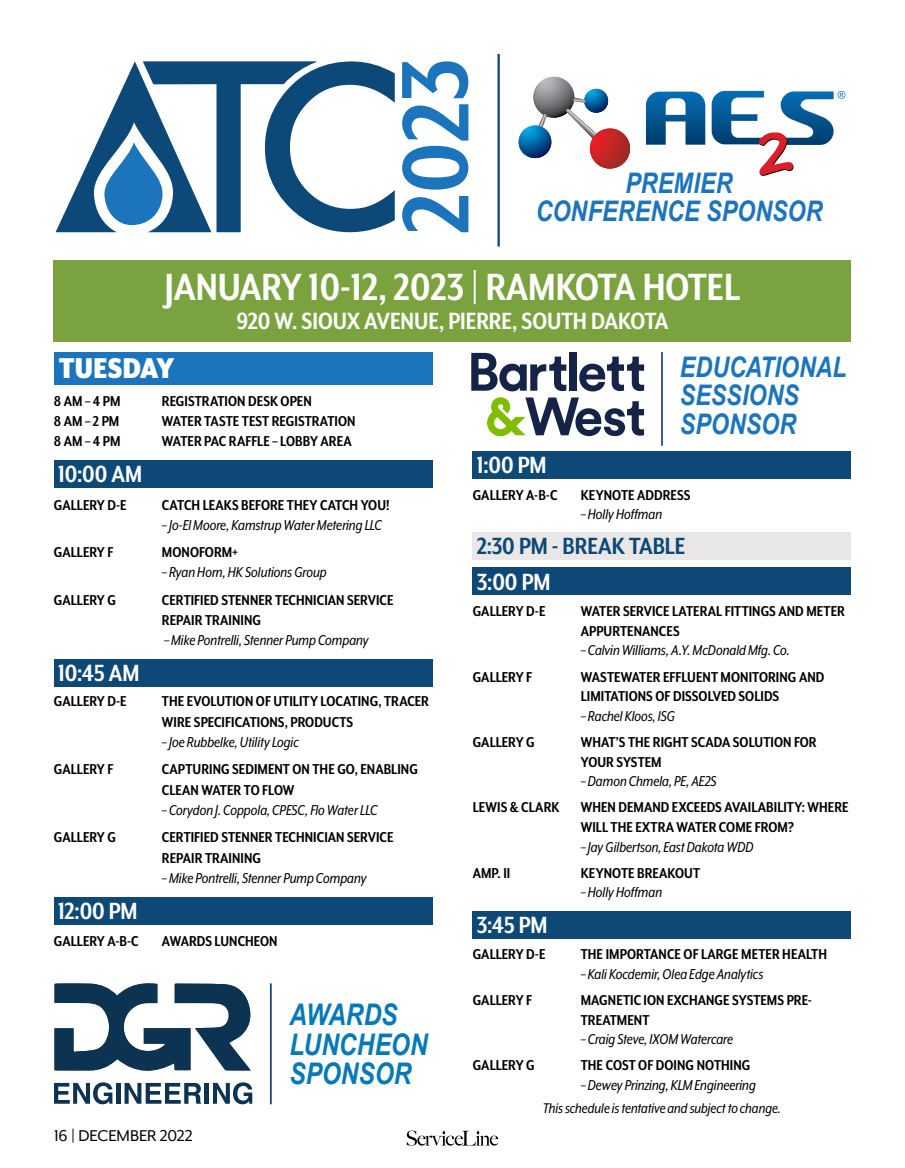
<style>
.page{position:relative;width:905px;height:1168px;background:#fff}
.page>*{position:absolute;margin:0;border:0;box-sizing:border-box;transform-origin:0 0}
.t1{font:700 43.65px "Mr Eaves XL Mod Nar OT";color:#fff}
.t2{font:900 33px "Mr Eaves XL Mod Nar OT";color:#fff}
.t3{font:italic 700 29.85px/29.8px "Arial Narrow";color:#057ab7}
.t4{font:italic 700 28.35px/28.3px "Arial Narrow";color:#1c75bc}
.t5{font:700 27px "Mr Eaves XL Mod Nar OT";letter-spacing:-.005em;color:#fff}
.t6{font:700 27px "Mr Eaves XL Mod Nar OT";color:#0d4877}
.t7{font:18px "Mr Eaves XL Mod OT";letter-spacing:-.01em;color:#000}
.t8{font:700 16.5px/19.5px "Mr Eaves XL Mod Nar OT";letter-spacing:.005em;color:#000}
.t9{font:italic 16.5px "Mr Eaves XL Mod Nar OT";color:#000}
.t10{font:italic 16.2px "Mr Eaves XL Mod Nar OT";color:#000}
</style>
<div class="page">
<svg style="left:407px;top:1130px;width:91px;height:16px"></svg>
<div style="left:54px;top:897px;width:378px;height:27px;background:#0d4877"></div>
<div style="left:54px;top:660px;width:378px;height:27px;background:#0d4877"></div>
<div style="left:54px;top:461px;width:378px;height:27px;background:#0d4877"></div>
<div style="left:54px;top:352px;width:378px;height:32px;background:#1c75bc"></div>
<hr style="left:497px;top:54px;width:3px;height:193px;background:#0d4877">
<div style="left:54px;top:261px;width:796px;height:81px;background:#7aa33f"></div>
<svg style="left:56px;top:61px;width:339px;height:171px"></svg>
<svg style="left:402px;top:196px;width:66px;height:36px"></svg>
<svg style="left:402px;top:104px;width:66px;height:86px"></svg>
<svg style="left:402px;top:61px;width:66px;height:37px"></svg>
<svg style="left:471px;top:353px;width:95px;height:38px"></svg>
<div style="left:569px;top:352px;width:7px;height:39px;background:#152347"></div>
<svg style="left:579px;top:357px;width:65px;height:34px"></svg>
<svg style="left:487px;top:397px;width:157px;height:39px"></svg>
<hr style="left:661px;top:352px;width:1px;height:94px;background:#0d4877">
<svg style="left:54px;top:983px;width:197px;height:88px"></svg>
<svg style="left:54px;top:1082px;width:58px;height:22px"></svg>
<div style="left:116px;top:1083px;width:5px;height:21px;background:#0d3353"></div>
<svg style="left:124px;top:1083px;width:77px;height:21px"></svg>
<hr style="left:205px;top:1083px;width:4px;height:21px;background:#0d3353">
<svg style="left:213px;top:1082px;width:39px;height:22px"></svg>
<hr style="left:270px;top:983px;width:2px;height:121px;background:#17406f">
<div style="left:472px;top:532px;width:378px;height:27px;background:#e9e7e7"></div>
<div style="left:472px;top:911px;width:378px;height:27px;background:#0d4877"></div>
<div style="left:472px;top:452px;width:378px;height:26px;background:#0d4877"></div>
<div style="left:472px;top:568px;width:378px;height:27px;background:#0d4877"></div>
<svg style="left:646px;top:92px;width:59px;height:53px"></svg>
<svg style="left:711px;top:91px;width:134px;height:85px"></svg>
<svg style="left:518px;top:77px;width:112px;height:92px"></svg>
<h3 class="t4" style="left:536px;top:167px;width:288px;text-align:center">PREMIER<br>CONFERENCE SPONSOR</h3>
<h1 class="t1" style="left:165px;top:265px;width:577px">JANUARY 10-12, 2023 | RAMKOTA HOTEL</h1>
<h3 class="t5" style="left:236px;top:307px;width:433px">920 W. SIOUX AVENUE, PIERRE, SOUTH DAKOTA</h3>
<h2 class="t2" style="left:59px;top:352px;width:117px">TUESDAY</h2>
<p class="t8" style="left:54px;top:391px;width:68px">8 AM – 4 PM</p>
<p class="t8" style="left:162px;top:391px;width:151px">REGISTRATION DESK OPEN</p>
<p class="t8" style="left:54px;top:411px;width:67px">8 AM – 2 PM</p>
<p class="t8" style="left:162px;top:411px;width:195px">WATER TASTE TEST REGISTRATION</p>
<p class="t8" style="left:54px;top:432px;width:68px">8 AM – 4 PM</p>
<p class="t8" style="left:162px;top:432px;width:191px">WATER PAC RAFFLE – LOBBY AREA</p>
<h3 class="t5" style="left:58px;top:461px;width:86px">10:00 AM</h3>
<p class="t8" style="left:54px;top:495px;width:74px">GALLERY D-E</p>
<p class="t8" style="left:162px;top:495px;width:229px">CATCH LEAKS BEFORE THEY CATCH YOU!</p>
<p class="t9" style="left:162px;top:517px;width:221px">– Jo-El Moore, Kamstrup Water Metering LLC</p>
<p class="t8" style="left:54px;top:542px;width:61px">GALLERY F</p>
<p class="t8" style="left:162px;top:542px;width:78px">MONOFORM+</p>
<p class="t9" style="left:162px;top:564px;width:166px">– Ryan Horn, HK Solutions Group</p>
<p class="t8" style="left:54px;top:590px;width:64px">GALLERY G</p>
<p class="t8" style="left:162px;top:589px;width:233px;line-height:20.4px">CERTIFIED STENNER TECHNICIAN SERVICE<br>REPAIR TRAINING</p>
<p class="t9" style="left:164px;top:632px;width:206px">– Mike Pontrelli, Stenner Pump Company</p>
<h3 class="t5" style="left:58px;top:660px;width:83px">10:45 AM</h3>
<p class="t8" style="left:54px;top:692px;width:74px">GALLERY D-E</p>
<p class="t8" style="left:162px;top:691px;width:268px;line-height:20.4px">THE EVOLUTION OF UTILITY LOCATING, TRACER<br>WIRE SPECIFICATIONS, PRODUCTS</p>
<p class="t9" style="left:162px;top:734px;width:138px">– Joe Rubbelke, Utility Logic</p>
<p class="t8" style="left:54px;top:759px;width:61px">GALLERY F</p>
<p class="t8" style="left:162px;top:759px;width:257px;line-height:20.4px">CAPTURING SEDIMENT ON THE GO, ENABLING<br>CLEAN WATER TO FLOW</p>
<p class="t9" style="left:162px;top:802px;width:217px">– Corydon J. Coppola, CPESC, Flo Water LLC</p>
<p class="t8" style="left:54px;top:827px;width:64px">GALLERY G</p>
<p class="t8" style="left:162px;top:827px;width:233px;line-height:20.4px">CERTIFIED STENNER TECHNICIAN SERVICE<br>REPAIR TRAINING</p>
<p class="t9" style="left:162px;top:870px;width:206px">– Mike Pontrelli, Stenner Pump Company</p>
<h3 class="t5" style="left:58px;top:897px;width:81px">12:00 PM</h3>
<p class="t8" style="left:54px;top:931px;width:86px">GALLERY A-B-C</p>
<p class="t8" style="left:162px;top:931px;width:117px">AWARDS LUNCHEON</p>
<p class="t7" style="left:54px;top:1126px;width:140px">16 | DECEMBER 2022</p>
<h3 class="t3" style="left:289px;top:998px;width:140px">AWARDS<br>LUNCHEON<br>SPONSOR</h3>
<h3 class="t4" style="left:680px;top:351px;width:168px">EDUCATIONAL<br>SESSIONS<br>SPONSOR</h3>
<h3 class="t5" style="left:477px;top:451px;width:71px">1:00 PM</h3>
<p class="t8" style="left:472px;top:485px;width:86px">GALLERY A-B-C</p>
<p class="t8" style="left:580px;top:485px;width:111px">KEYNOTE ADDRESS</p>
<p class="t9" style="left:580px;top:506px;width:83px">– Holly Hoffman</p>
<h3 class="t6" style="left:477px;top:533px;width:210px">2:30 PM - BREAK TABLE</h3>
<h3 class="t5" style="left:477px;top:568px;width:75px">3:00 PM</h3>
<p class="t8" style="left:472px;top:601px;width:74px">GALLERY D-E</p>
<p class="t8" style="left:580px;top:601px;width:265px">WATER SERVICE LATERAL FITTINGS AND METER<br>APPURTENANCES</p>
<p class="t9" style="left:580px;top:642px;width:211px">– Calvin Williams, A.Y. McDonald Mfg. Co.</p>
<p class="t8" style="left:472px;top:667px;width:61px">GALLERY F</p>
<p class="t8" style="left:580px;top:667px;width:245px">WASTEWATER EFFLUENT MONITORING AND<br>LIMITATIONS OF DISSOLVED SOLIDS</p>
<p class="t9" style="left:580px;top:707px;width:96px">– Rachel Kloos, ISG</p>
<p class="t8" style="left:472px;top:732px;width:64px">GALLERY G</p>
<p class="t8" style="left:580px;top:732px;width:237px">WHAT’S THE RIGHT SCADA SOLUTION FOR<br>YOUR SYSTEM</p>
<p class="t9" style="left:580px;top:773px;width:137px">– Damon Chmela, PE, AE2S</p>
<p class="t8" style="left:472px;top:798px;width:88px">LEWIS &amp; CLARK</p>
<p class="t8" style="left:580px;top:798px;width:269px">WHEN DEMAND EXCEEDS AVAILABILITY: WHERE<br>WILL THE EXTRA WATER COME FROM?</p>
<p class="t9" style="left:580px;top:838px;width:174px">– Jay Gilbertson, East Dakota WDD</p>
<p class="t8" style="left:472px;top:863px;width:39px">AMP. II</p>
<p class="t8" style="left:580px;top:863px;width:121px">KEYNOTE BREAKOUT</p>
<p class="t9" style="left:580px;top:884px;width:83px">– Holly Hoffman</p>
<h3 class="t5" style="left:477px;top:911px;width:72px">3:45 PM</h3>
<p class="t8" style="left:473px;top:944px;width:74px">GALLERY D-E</p>
<p class="t8" style="left:580px;top:944px;width:248px">THE IMPORTANCE OF LARGE METER HEALTH</p>
<p class="t9" style="left:580px;top:965px;width:184px">– Kali Kocdemir, Olea Edge Analytics</p>
<p class="t8" style="left:473px;top:990px;width:61px">GALLERY F</p>
<p class="t8" style="left:580px;top:990px;width:232px">MAGNETIC ION EXCHANGE SYSTEMS PRE-<br>TREATMENT</p>
<p class="t9" style="left:580px;top:1031px;width:154px">– Craig Steve, IXOM Watercare</p>
<p class="t8" style="left:473px;top:1056px;width:64px">GALLERY G</p>
<p class="t8" style="left:580px;top:1056px;width:171px">THE COST OF DOING NOTHING</p>
<p class="t9" style="left:580px;top:1077px;width:176px">– Dewey Prinzing, KLM Engineering</p>
<p class="t10" style="left:543px;top:1100px;width:240px">This schedule is tentative and subject to change.</p>
</div>
